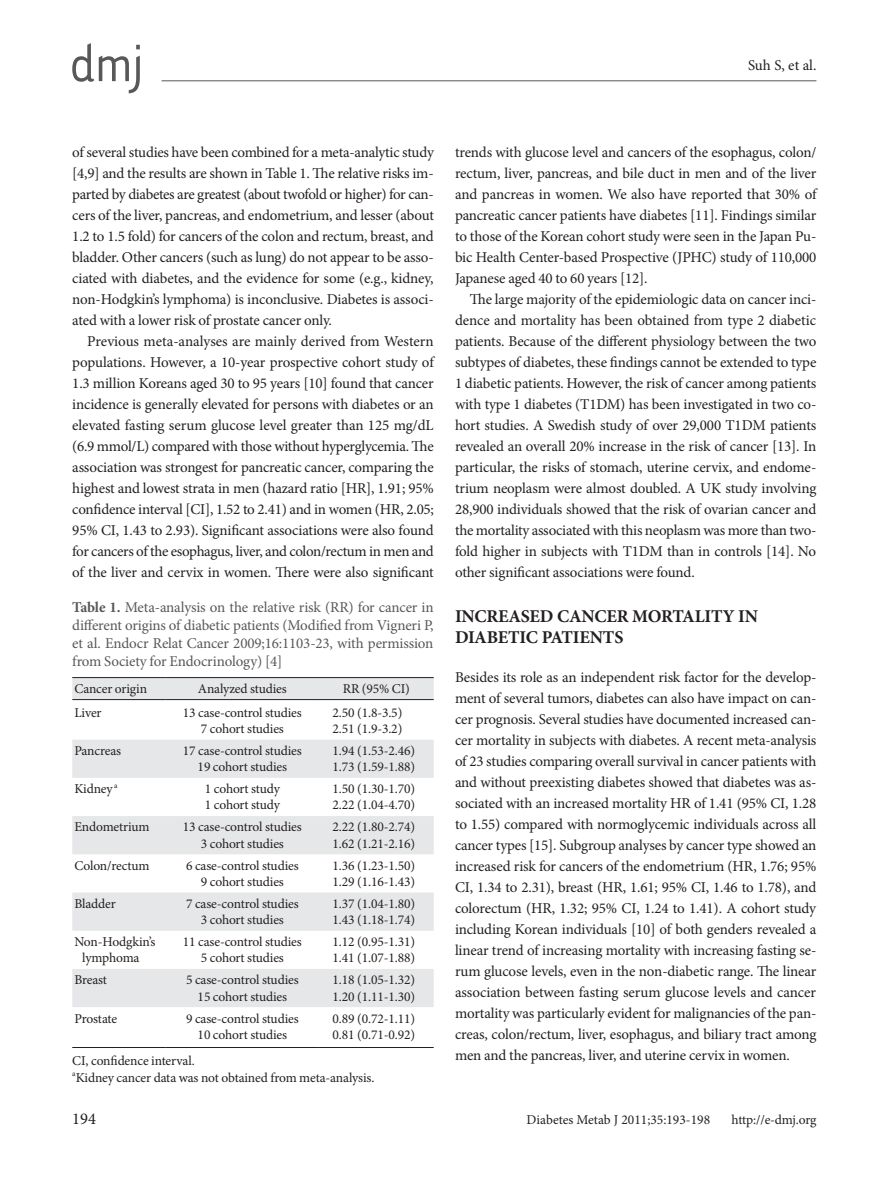
<style>
.page{position:relative;width:893px;height:1191px;background:#fff}
.page>*{position:absolute;margin:0;border:0;box-sizing:border-box;transform-origin:0 0}
.소제목1{font:700 18px/21px "Minion Pro";letter-spacing:-.01em;color:#231f20}
.t1{font:16.5px "Minion Pro";color:#231f20}
.본문{font:15px/21px "Minion Pro";letter-spacing:-.015em;color:#231f20;text-align:justify}
.캡션{font:15px/18px "Minion Pro";letter-spacing:-.01em;color:#57585a;text-align:justify}
.표본문{font:13.5px/16.2px "Minion Pro";letter-spacing:-.01em;color:#231f20;text-align:center}
.s1{font-weight:700}
</style>
<div class="page">
<hr style="left:162px;top:80px;width:654px;height:1px;background:#57585a">
<svg style="left:72px;top:43px;width:68px;height:50px"></svg>
<svg style="left:72px;top:678px;width:362px;height:329px;fill:#e6e7e9"></svg>
<hr style="left:72px;top:677px;width:94px;height:1px;background:#231f20">
<hr style="left:166px;top:677px;width:153px;height:1px;background:#231f20">
<hr style="left:319px;top:677px;width:115px;height:1px;background:#231f20">
<hr style="left:72px;top:1047px;width:94px;height:1px;background:#231f20">
<hr style="left:166px;top:1047px;width:153px;height:1px;background:#231f20">
<hr style="left:319px;top:1047px;width:115px;height:1px;background:#231f20">
<hr style="left:72px;top:699px;width:94px;height:1px;background:#231f20">
<hr style="left:166px;top:699px;width:153px;height:1px;background:#231f20">
<hr style="left:319px;top:699px;width:115px;height:1px;background:#231f20">
<p class="본문" style="left:748px;top:55px;width:70px">Suh S, et al.</p>
<p class="본문" style="left:72px;top:142px;width:363px">of several studies have been combined for a meta-analytic study [4,9] and the results are shown in Table 1. The relative risks im&shy;parted by diabetes are greatest (about twofold or higher) for can&shy;cers of the liver, pancreas, and endometrium, and lesser (about 1.2 to 1.5 fold) for cancers of the colon and rectum, breast, and bladder. Other cancers (such as lung) do not appear to be asso&shy;ciated with diabetes, and the evidence for some (e.g., kidney, non-Hodgkin’s lymphoma) is inconclusive. Diabetes is associ&shy;ated with a lower risk of prostate cancer only.</p>
<p class="본문" style="left:72px;top:331px;width:363px;text-indent:15px">Previous meta-analyses are mainly derived from Western populations. However, a 10-year prospective cohort study of 1.3 million Koreans aged 30 to 95 years [10] found that cancer incidence is generally elevated for persons with diabetes or an elevated fasting serum glucose level greater than 125 mg/dL (6.9 mmol/L) compared with those without hyperglycemia. The association was strongest for pancreatic cancer, comparing the highest and lowest strata in men (hazard ratio [HR], 1.91; 95% confidence interval [CI], 1.52 to 2.41) and in women (HR, 2.05; 95% CI, 1.43 to 2.93). Significant associations were also found for cancers of the esophagus, liver, and colon/rectum in men and of the liver and cervix in women. There were also significant</p>
<p class="캡션" style="left:72px;top:598px;width:363px"><span class="s1">Table 1.</span> Meta-analysis on the relative risk (RR) for cancer in different origins of diabetic patients (Modified from Vigneri P, et al. Endocr Relat Cancer 2009;16:1103-23, with permission from Society for Endocrinology) [4]</p>
<p class="표본문" style="left:74px;top:680px;width:74px">Cancer origin</p>
<p class="표본문" style="left:198px;top:680px;width:90px">Analyzed studies</p>
<p class="표본문" style="left:343px;top:680px;width:69px">RR (95% CI)</p>
<p class="표본문" style="left:74px;top:704px;width:29px">Liver</p>
<p class="표본문" style="left:183px;top:704px;width:121px">13 case-control studies</p>
<p class="표본문" style="left:201px;top:720px;width:85px">7 cohort studies</p>
<p class="표본문" style="left:333px;top:704px;width:71px">2.50 (1.8-3.5)</p>
<p class="표본문" style="left:333px;top:720px;width:71px">2.51 (1.9-3.2)</p>
<p class="표본문" style="left:74px;top:742px;width:48px">Pancreas</p>
<p class="표본문" style="left:183px;top:742px;width:121px">17 case-control studies</p>
<p class="표본문" style="left:198px;top:759px;width:91px">19 cohort studies</p>
<p class="표본문" style="left:333px;top:742px;width:84px">1.94 (1.53-2.46)</p>
<p class="표본문" style="left:333px;top:759px;width:84px">1.73 (1.59-1.88)</p>
<p class="표본문" style="left:74px;top:781px;width:45px">Kidney <sup>a</sup></p>
<p class="표본문" style="left:205px;top:781px;width:77px">1 cohort study</p>
<p class="표본문" style="left:205px;top:797px;width:77px">1 cohort study</p>
<p class="표본문" style="left:333px;top:781px;width:84px">1.50 (1.30-1.70)</p>
<p class="표본문" style="left:333px;top:797px;width:84px">2.22 (1.04-4.70)</p>
<p class="표본문" style="left:74px;top:819px;width:77px">Endometrium</p>
<p class="표본문" style="left:183px;top:819px;width:121px">13 case-control studies</p>
<p class="표본문" style="left:201px;top:835px;width:85px">3 cohort studies</p>
<p class="표본문" style="left:333px;top:819px;width:84px">2.22 (1.80-2.74)</p>
<p class="표본문" style="left:333px;top:835px;width:84px">1.62 (1.21-2.16)</p>
<p class="표본문" style="left:74px;top:857px;width:77px">Colon/rectum</p>
<p class="표본문" style="left:186px;top:857px;width:114px">6 case-control studies</p>
<p class="표본문" style="left:201px;top:873px;width:85px">9 cohort studies</p>
<p class="표본문" style="left:333px;top:857px;width:84px">1.36 (1.23-1.50)</p>
<p class="표본문" style="left:333px;top:873px;width:84px">1.29 (1.16-1.43)</p>
<p class="표본문" style="left:74px;top:895px;width:43px">Bladder</p>
<p class="표본문" style="left:186px;top:895px;width:114px">7 case-control studies</p>
<p class="표본문" style="left:201px;top:911px;width:85px">3 cohort studies</p>
<p class="표본문" style="left:333px;top:895px;width:84px">1.37 (1.04-1.80)</p>
<p class="표본문" style="left:333px;top:911px;width:84px">1.43 (1.18-1.74)</p>
<p class="표본문" style="left:74px;top:933px;width:82px">Non-Hodgkin’s lymphoma</p>
<p class="표본문" style="left:183px;top:933px;width:121px">11 case-control studies</p>
<p class="표본문" style="left:201px;top:950px;width:85px">5 cohort studies</p>
<p class="표본문" style="left:333px;top:933px;width:84px">1.12 (0.95-1.31)</p>
<p class="표본문" style="left:333px;top:950px;width:84px">1.41 (1.07-1.88)</p>
<p class="표본문" style="left:74px;top:972px;width:34px">Breast</p>
<p class="표본문" style="left:186px;top:972px;width:114px">5 case-control studies</p>
<p class="표본문" style="left:198px;top:988px;width:91px">15 cohort studies</p>
<p class="표본문" style="left:333px;top:972px;width:84px">1.18 (1.05-1.32)</p>
<p class="표본문" style="left:333px;top:988px;width:84px">1.20 (1.11-1.30)</p>
<p class="표본문" style="left:74px;top:1010px;width:44px">Prostate</p>
<p class="표본문" style="left:186px;top:1010px;width:114px">9 case-control studies</p>
<p class="표본문" style="left:198px;top:1026px;width:91px">10 cohort studies</p>
<p class="표본문" style="left:333px;top:1010px;width:84px">0.89 (0.72-1.11)</p>
<p class="표본문" style="left:333px;top:1026px;width:84px">0.81 (0.71-0.92)</p>
<p class="표본문" style="left:72px;top:1053px;width:124px">CI, confidence interval.</p>
<p class="표본문" style="left:72px;top:1069px;width:304px"><sup>a</sup>Kidney cancer data was not obtained from meta-analysis.</p>
<p class="t1" style="left:72px;top:1107px;width:25px">194</p>
<p class="본문" style="left:455px;top:142px;width:363px">trends with glucose level and cancers of the esophagus, colon/ rectum, liver, pancreas, and bile duct in men and of the liver and pancreas in women. We also have reported that 30% of pancreatic cancer patients have diabetes [11]. Findings similar to those of the Korean cohort study were seen in the Japan Pu&shy;bic Health Center-based Prospective (JPHC) study of 110,000<br>Japanese aged 40 to 60 years [12].</p>
<p class="본문" style="left:455px;top:289px;width:363px;text-indent:15px">The large majority of the epidemiologic data on cancer inci&shy;dence and mortality has been obtained from type 2 diabetic patients. Because of the different physiology between the two subtypes of diabetes, these findings cannot be extended to type 1 diabetic patients. However, the risk of cancer among patients with type 1 diabetes (T1DM) has been investigated in two co&shy;hort studies. A Swedish study of over 29,000 T1DM patients revealed an overall 20% increase in the risk of cancer [13]. In particular, the risks of stomach, uterine cervix, and endome&shy;trium neoplasm were almost doubled. A UK study involving 28,900 individuals showed that the risk of ovarian cancer and the mortality associated with this neoplasm was more than two&shy;fold higher in subjects with T1DM than in controls [14]. No other significant associations were found.</p>
<p class="소제목1" style="left:455px;top:605px;width:305px">INCREASED CANCER MORTALITY IN<br>DIABETIC PATIENTS</p>
<p class="본문" style="left:455px;top:667px;width:363px">Besides its role as an independent risk factor for the develop&shy;ment of several tumors, diabetes can also have impact on can&shy;cer prognosis. Several studies have documented increased can&shy;cer mortality in subjects with diabetes. A recent meta-analysis of 23 studies comparing overall survival in cancer patients with and without preexisting diabetes showed that diabetes was as&shy;sociated with an increased mortality HR of 1.41 (95% CI, 1.28 to 1.55) compared with normoglycemic individuals across all cancer types [15]. Subgroup analyses by cancer type showed an increased risk for cancers of the endometrium (HR, 1.76; 95% CI, 1.34 to 2.31), breast (HR, 1.61; 95% CI, 1.46 to 1.78), and colorectum (HR, 1.32; 95% CI, 1.24 to 1.41). A cohort study including Korean individuals [10] of both genders revealed a linear trend of increasing mortality with increasing fasting se&shy;rum glucose levels, even in the non-diabetic range. The linear association between fasting serum glucose levels and cancer mortality was particularly evident for malignancies of the pan&shy;creas, colon/rectum, liver, esophagus, and biliary tract among men and the pancreas, liver, and uterine cervix in women.</p>
<p class="표본문" style="left:527px;top:1111px;width:185px">Diabetes Metab J 2011;35:193-198</p>
<p class="표본문" style="left:732px;top:1111px;width:86px">http://e-dmj.org</p>
</div>
